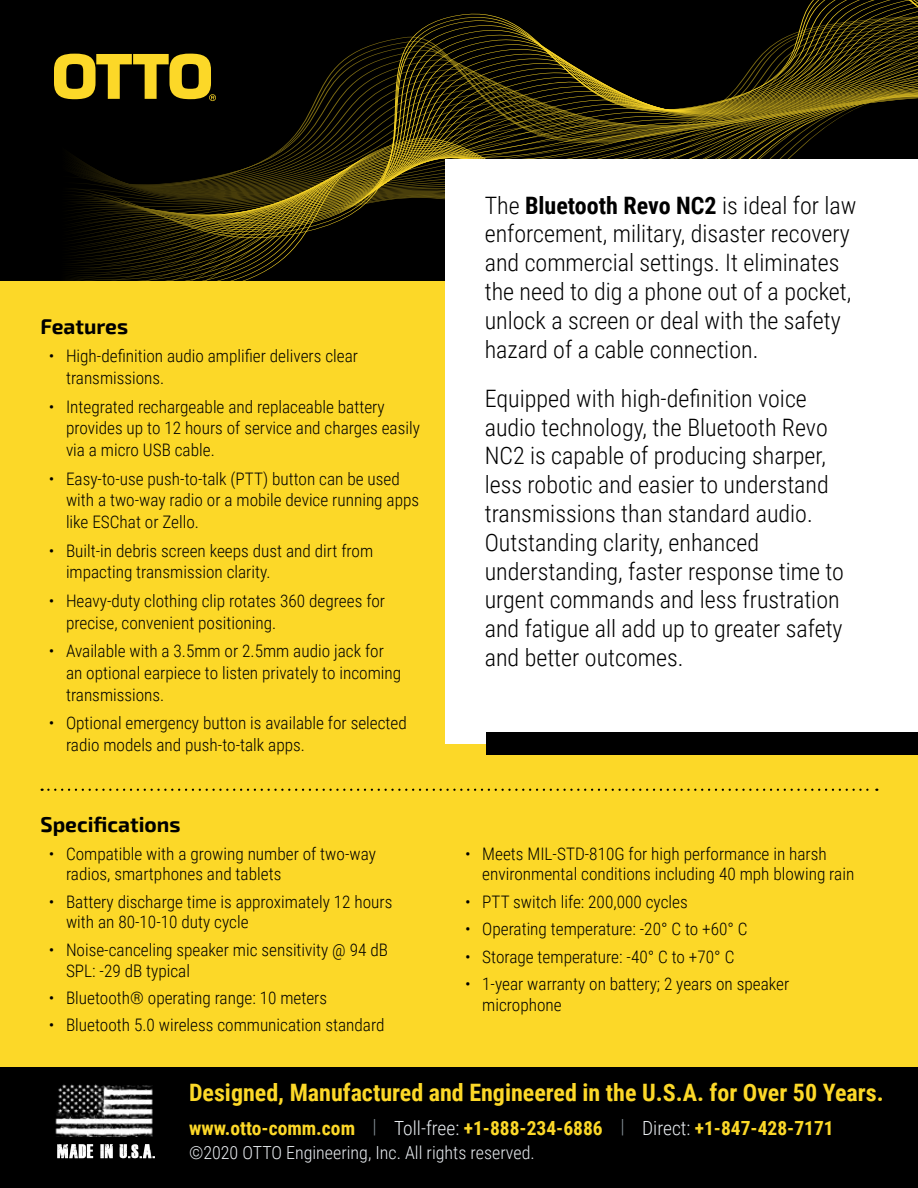
<style>
.page{position:relative;width:918px;height:1188px;background:#fff}
.page>*{position:absolute;margin:0;border:0;box-sizing:border-box;transform-origin:0 0}
.t1{font:300 24px/28.8px "Roboto Condensed";color:#000}
.t2{font:700 24px "Roboto Condensed";color:#fcd828}
.t3{font:700 21px "Exo 2";color:#000}
.t4{font:700 19.5px "Roboto Condensed";color:#fcd828}
.t5{font:300 18px "Roboto Condensed";color:#e9edf1}
.t6{font:300 17.25px/21.8px "Roboto Condensed";color:#000}
.s1{font-weight:700}
.s2{font-weight:300;color:#808b92}
.s3{font-weight:300;color:#e9edf1}
</style>
<div class="page">
<svg style="left:247px;top:0;width:671px;height:281px;background:#221d05"></svg>
<svg style="left:0;top:0;width:247px;height:281px;background:#0a0801"></svg>
<svg style="left:54px;top:54px;width:162px;height:47px;background:#8a7615"></svg>
<div style="left:0;top:1066px;width:918px;height:122px;background:#000"></div>
<img style="left:55px;top:1085px;width:98px;height:52px">
<svg style="left:57px;top:1144px;width:98px;height:14px"></svg>
<div style="left:0;top:281px;width:918px;height:785px;background:#fcd828"></div>
<svg style="left:42px;top:789px;width:835px;height:2px"></svg>
<div style="left:446px;top:159px;width:472px;height:585px;background:#fff"></div>
<div style="left:486px;top:732px;width:432px;height:23px;background:#000"></div>
<p class="t3" style="left:40px;top:314px;width:89px">Features</p>
<p class="t6" style="left:66px;top:345px;width:294px;text-indent:-17px">• High-definition audio amplifier delivers clear transmissions.</p>
<p class="t6" style="left:66px;top:395px;width:355px;text-indent:-17px">• Integrated rechargeable and replaceable battery provides up to 12 hours of service and charges easily via a micro USB cable.</p>
<p class="t6" style="left:66px;top:467px;width:355px;text-indent:-17px">• Easy-to-use push-to-talk (PTT) button can be used with a two-way radio or a mobile device running apps like ESChat or Zello.</p>
<p class="t6" style="left:66px;top:539px;width:309px;text-indent:-17px">• Built-in debris screen keeps dust and dirt from impacting transmission clarity.</p>
<p class="t6" style="left:66px;top:589px;width:321px;text-indent:-17px">• Heavy-duty clothing clip rotates 360 degrees for precise, convenient positioning.</p>
<p class="t6" style="left:66px;top:639px;width:337px;text-indent:-17px">• Available with a 3.5mm or 2.5mm audio jack for an optional earpiece to listen privately to incoming transmissions.</p>
<p class="t6" style="left:66px;top:711px;width:342px;text-indent:-17px">• Optional emergency button is available for selected radio models and push-to-talk apps.</p>
<p class="t3" style="left:40px;top:812px;width:141px">Specifications</p>
<p class="t6" style="left:66px;top:842px;width:311px;line-height:20.7px;text-indent:-17px">• Compatible with a growing number of two-way radios, smartphones and tablets</p>
<p class="t6" style="left:66px;top:891px;width:328px;line-height:20.7px;text-indent:-17px">• Battery discharge time is approximately 12 hours with an 80-10-10 duty cycle</p>
<p class="t6" style="left:66px;top:939px;width:324px;line-height:20.7px;text-indent:-17px">• Noise-canceling speaker mic sensitivity @ 94 dB<br>SPL: -29 dB typical</p>
<p class="t6" style="left:49px;top:986px;width:280px">• Bluetooth® operating range: 10 meters</p>
<p class="t6" style="left:49px;top:1014px;width:337px">• Bluetooth 5.0 wireless communication standard</p>
<h1 class="t1" style="left:485px;top:190px;width:373px">The <span class="s1">Bluetooth Revo NC2</span> is ideal for law enforcement, military, disaster recovery and commercial settings. It eliminates the need to dig a phone out of a pocket, unlock a screen or deal with the safety hazard of a cable connection.</h1>
<p class="t1" style="left:485px;top:383px;width:361px">Equipped with high-definition voice audio technology, the Bluetooth Revo NC2 is capable of producing sharper, less robotic and easier to understand transmissions than standard audio.<br>Outstanding clarity, enhanced understanding, faster response time to urgent commands and less frustration and fatigue all add up to greater safety and better outcomes.</p>
<p class="t6" style="left:482px;top:842px;width:374px;line-height:20.7px;text-indent:-17px">• Meets MIL-STD-810G for high performance in harsh environmental conditions including 40 mph blowing rain</p>
<p class="t6" style="left:465px;top:890px;width:224px">• PTT switch life: 200,000 cycles</p>
<p class="t6" style="left:465px;top:918px;width:284px">• Operating temperature: -20° C to +60° C</p>
<p class="t6" style="left:465px;top:945px;width:271px">• Storage temperature: -40° C to +70° C</p>
<p class="t6" style="left:482px;top:973px;width:309px;line-height:20.7px;text-indent:-17px">• 1-year warranty on battery; 2 years on speaker microphone</p>
<h1 class="t2" style="left:189px;top:1076px;width:696px">Designed, Manufactured and Engineered in the U.S.A. for Over 50 Years.</h1>
<p class="t4" style="left:189px;top:1114px;width:646px">www.otto-comm.com <span class="s2">|</span> <span class="s3">Toll-free:</span> +1-888-234-6886 <span class="s2">|</span> <span class="s3">Direct:</span> +1-847-428-7171</p>
<p class="t5" style="left:189px;top:1140px;width:347px">©2020 OTTO Engineering, Inc. All rights reserved.</p>
</div>
